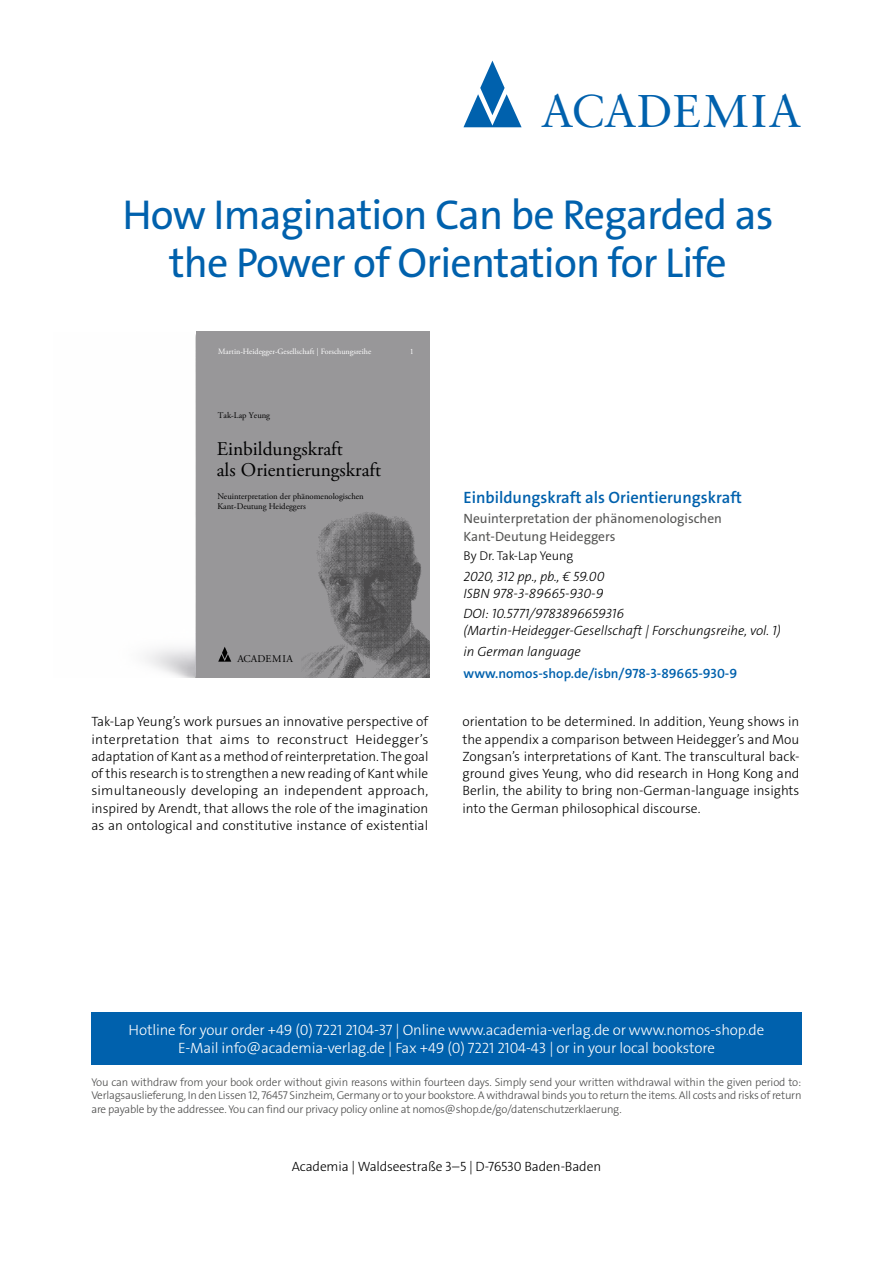
<style>
.page{position:relative;width:893px;height:1263px;background:#fff}
.page>*{position:absolute;margin:0;border:0;box-sizing:border-box;transform-origin:0 0}
.t1{font:45.9px "Sabon LT Std";letter-spacing:.01em;color:#0061ad}
.t2{font:42px/48px "The Sans Os F";letter-spacing:-.02em;color:#0061ad;text-align:center}
.t3{font:19.35px/21px "Adobe Garamond Pro";color:#000}
.t4{font:600 16.5px "The Sans Os F";color:#0061ad}
.t5{font:300 15px/18px "The Sans Os F";letter-spacing:-.01em;color:#fff;text-align:center}
.t6{font:300 13.5px/17.2px "The Sans C5";color:#000;text-align:justify}
.t7{font:italic 300 13.5px/16.5px "The Sans Os F";color:#000}
.t8{font:13.5px/18px "The Sans Os F";color:#575756}
.t9{font:300 13.5px "The Sans Os F";letter-spacing:-.01em;color:#000}
.t10{font:600 13.5px "The Sans Os F";color:#0061ad}
.t11{font:300 12.75px "The Sans Os F";color:#000}
.t12{font:300 11.25px/13.5px "The Sans Os F";letter-spacing:-.02em;color:#4a4a49;text-align:justify}
.t13{font:10.35px "Adobe Garamond Pro";letter-spacing:.025em;color:#000}
.t14{font:8.7px/10.4px "Adobe Garamond Pro";color:#000}
.t15{font:8.1px "Adobe Garamond Pro";color:#fff}
</style>
<div class="page">
<div style="left:91px;top:1012px;width:710px;height:52px;background:#0061ad"></div>
<svg style="left:463px;top:61px;width:59px;height:66px"></svg>
<img style="left:145px;top:334px;width:51px;height:344px">
<div style="left:196px;top:331px;width:234px;height:347px;background:#989799"></div>
<svg style="left:218px;top:647px;width:13px;height:15px"></svg>
<img style="left:302px;top:512px;width:128px;height:166px">
<h1 class="t1" style="left:541px;top:84px;width:262px">ACADEMIA</h1>
<h2 class="t2" style="left:122px;top:191px;width:653px">How Imagination Can be Regarded as the Power of Orientation for Life</h2>
<p class="t15" style="left:218px;top:347px;width:155px">Martin-Heidegger-Gesellschaft | Forschungsreihe</p>
<p class="t15" style="left:410px;top:347px;width:6px">1</p>
<p class="t14" style="left:218px;top:410px;width:54px">Tak-Lap Yeung</p>
<h3 class="t3" style="left:217px;top:439px;width:166px">Einbildungskraft<br>als Orientierungskraft</h3>
<p class="t14" style="left:217px;top:491px;width:148px">Neuinterpretation der phänomenologischen<br>Kant-Deutung Heideggers</p>
<p class="t13" style="left:238px;top:652px;width:57px">ACADEMIA</p>
<p class="t4" style="left:463px;top:487px;width:280px">Einbildungskraft als Orientierungskraft</p>
<p class="t8" style="left:463px;top:509px;width:260px">Neuinterpretation der phänomenologischen<br>Kant-Deutung Heideggers</p>
<p class="t11" style="left:463px;top:548px;width:111px">By Dr. Tak-Lap Yeung</p>
<p class="t7" style="left:463px;top:569px;width:142px">2020, 312 pp., pb., € 59.00<br>ISBN 978-3-89665-930-9</p>
<p class="t7" style="left:463px;top:606px;width:319px">DOI: 10.5771/9783896659316 (Martin-Heidegger-Gesellschaft | Forschungsreihe, vol. 1)</p>
<p class="t7" style="left:463px;top:643px;width:119px">in German language</p>
<p class="t10" style="left:463px;top:664px;width:275px">www.nomos-shop.de/isbn/978-3-89665-930-9</p>
<p class="t6" style="left:91px;top:713px;width:339px">Tak-Lap Yeung’s work pursues an innovative perspective of interpretation that aims to reconstruct Heidegger’s adaptation of Kant as a method of reinterpretation. The goal of this research is to strengthen a new reading of Kant while simultaneously developing an independent approach, inspired by Arendt, that allows the role of the imagination as an ontological and constitutive instance of existential</p>
<p class="t6" style="left:462px;top:713px;width:339px">orientation to be determined. In addition, Yeung shows in the appendix a comparison between Heidegger’s and Mou Zongsan’s interpretations of Kant. The transcultural back&shy;ground gives Yeung, who did research in Hong Kong and Berlin, the ability to bring non-German-language insights into the German philosophical discourse.</p>
<p class="t5" style="left:129px;top:1021px;width:637px">Hotline for your order +49 (0) 7221 2104-37 | Online www.academia-verlag.de or www.nomos-shop.de<br>E-Mail info@academia-verlag.de | Fax +49 (0) 7221 2104-43 | or in your local bookstore</p>
<p class="t12" style="left:91px;top:1075px;width:712px">You can withdraw from your book order without givin reasons within fourteen days. Simply send your written withdrawal within the given period to:<br>Verlagsauslieferung, In den Lissen 12, 76457 Sinzheim, Germany or to your bookstore. A withdrawal binds you to return the items. All costs and risks of return are payable by the addressee. You can find our privacy policy online at nomos@shop.de/go/datenschutzerklaerung.</p>
<p class="t9" style="left:292px;top:1157px;width:311px">Academia | Waldseestraße 3–5 | D-76530 Baden-Baden</p>
</div>
